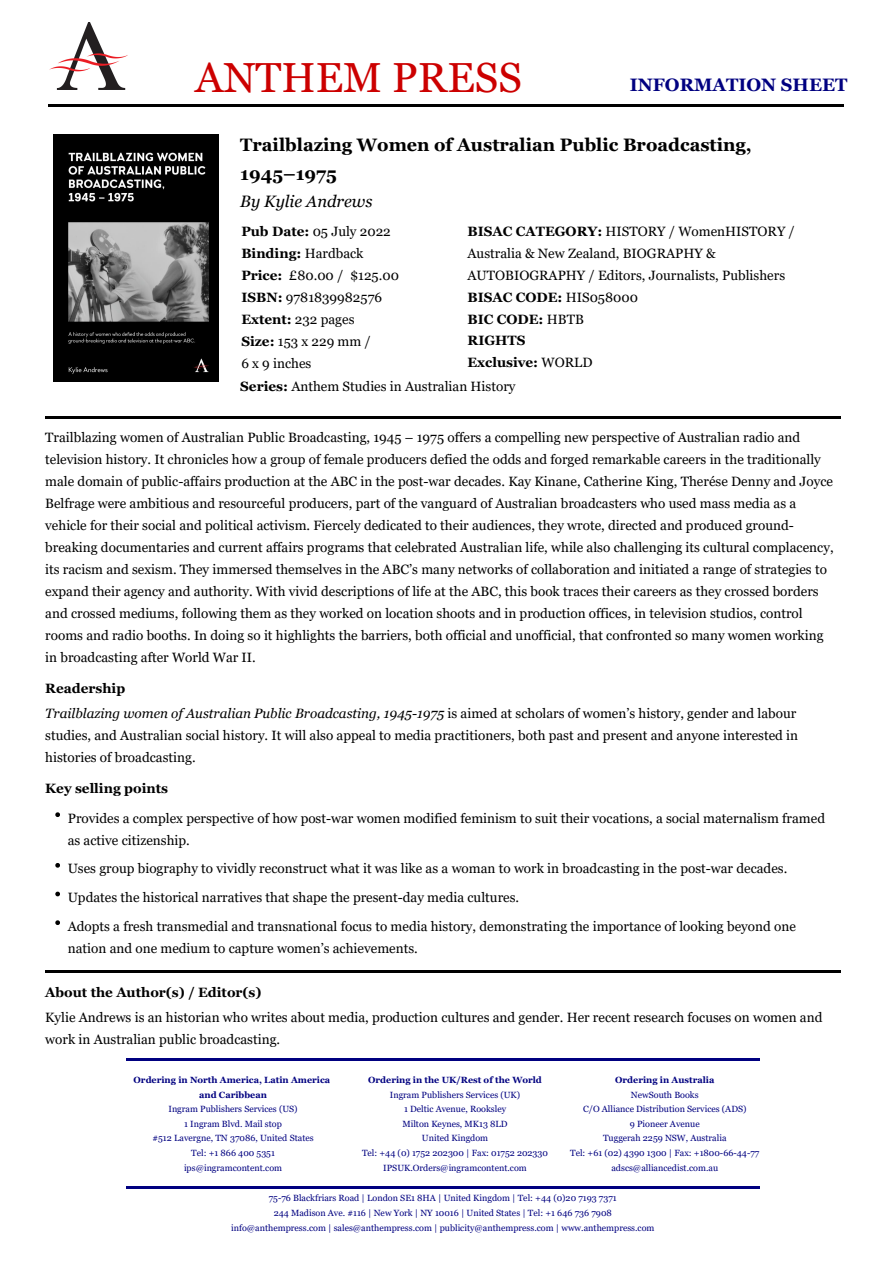
<style>
.page{position:relative;width:893px;height:1263px;background:#fff}
.page>*{position:absolute;margin:0;border:0;box-sizing:border-box;transform-origin:0 0}
.t1{font:42px "Georgia";color:#c00}
.t2{font:700 18px/29.2px "Georgia";color:#000}
.t3{font:700 18px "Georgia";color:#000080}
.t4{font:italic 16.5px "Georgia";color:#000}
.t5{font:13.5px/21.9px "Georgia";color:#000}
.t6{font:italic 13.5px/25.2px "Georgia";color:#000}
.t7{font:700 13.5px/21.9px "Georgia";color:#000}
.t8{font:9px/14.5px "Georgia";color:#000080;text-align:center}
.t9{font:700 9px/14.7px "Georgia";color:#000080;text-align:center}
.s1{font-weight:700}
.s2{font-weight:400}
.s3{font-weight:700;font-style:normal}
.s4{font-style:normal}
</style>
<div class="page">
<img style="left:54px;top:134px;width:165px;height:248px">
<hr style="left:45px;top:416px;width:795px;height:2px;background:#000">
<svg style="left:55px;top:812px;width:5px;height:5px"></svg>
<svg style="left:55px;top:863px;width:5px;height:5px"></svg>
<svg style="left:55px;top:892px;width:5px;height:4px"></svg>
<svg style="left:55px;top:920px;width:5px;height:5px"></svg>
<hr style="left:45px;top:970px;width:795px;height:3px;background:#000">
<hr style="left:126px;top:1059px;width:634px;height:2px;background:#000080">
<img style="left:49px;top:22px;width:79px;height:68px">
<hr style="left:48px;top:105px;width:795px;height:2px;background:#000">
<hr style="left:126px;top:1186px;width:634px;height:2px;background:#000080">
<h1 class="t1" style="left:195px;top:52px;width:328px">ANTHEM PRESS</h1>
<h2 class="t3" style="left:630px;top:73px;width:219px">INFORMATION SHEET</h2>
<h2 class="t2" style="left:240px;top:130px;width:513px">Trailblazing Women of Australian Public Broadcasting,<br>1945–1975</h2>
<p class="t4" style="left:240px;top:191px;width:134px">By Kylie Andrews</p>
<p class="t5" style="left:241px;top:221px;width:159px"><span class="s1">Pub Date:</span> 05 July 2022<br><span class="s1">Binding:</span> Hardback<br><span class="s1">Price:</span> £80.00 / $125.00<br><span class="s1">ISBN:</span> 9781839982576</p>
<p class="t5" style="left:468px;top:221px;width:329px"><span class="s1">BISAC CATEGORY:</span> HISTORY / WomenHISTORY / Australia &amp; New Zealand, BIOGRAPHY &amp; AUTOBIOGRAPHY / Editors, Journalists, Publishers <span class="s1">BISAC CODE:</span> HIS058000</p>
<p class="t5" style="left:241px;top:309px;width:115px"><span class="s1">Extent:</span> 232 pages</p>
<p class="t7" style="left:468px;top:308px;width:118px">BIC CODE: <span class="s2">HBTB</span></p>
<p class="t5" style="left:241px;top:331px;width:131px"><span class="s1">Size:</span> 153 x 229 mm /<br>6 x 9 inches</p>
<p class="t7" style="left:468px;top:330px;width:126px">RIGHTS<br>Exclusive: <span class="s2">WORLD</span></p>
<p class="t5" style="left:240px;top:375px;width:277px"><span class="s1">Series:</span> Anthem Studies in Australian History</p>
<p class="t5" style="left:45px;top:427px;width:790px">Trailblazing women of Australian Public Broadcasting, 1945 – 1975 offers a compelling new perspective of Australian radio and television history. It chronicles how a group of female producers defied the odds and forged remarkable careers in the traditionally male domain of public-affairs production at the ABC in the post-war decades. Kay Kinane, Catherine King, Therése Denny and Joyce Belfrage were ambitious and resourceful producers, part of the vanguard of Australian broadcasters who used mass media as a vehicle for their social and political activism. Fiercely dedicated to their audiences, they wrote, directed and produced ground&shy;breaking documentaries and current affairs programs that celebrated Australian life, while also challenging its cultural complacency, its racism and sexism. They immersed themselves in the ABC’s many networks of collaboration and initiated a range of strategies to expand their agency and authority. With vivid descriptions of life at the ABC, this book traces their careers as they crossed borders and crossed mediums, following them as they worked on location shoots and in production offices, in television studios, control rooms and radio booths. In doing so it highlights the barriers, both official and unofficial, that confronted so many women working in broadcasting after World War II.</p>
<p class="t6" style="left:45px;top:676px;width:752px"><span class="s3">Readership<br></span>Trailblazing women of Australian Public Broadcasting, 1945-1975 <span class="s4">is aimed at scholars of women’s history, gender and labour</span></p>
<p class="t5" style="left:45px;top:725px;width:754px">studies, and Australian social history. It will also appeal to media practitioners, both past and present and anyone interested in histories of broadcasting.</p>
<p class="t7" style="left:45px;top:777px;width:124px">Key selling points</p>
<p class="t5" style="left:68px;top:807px;width:759px">Provides a complex perspective of how post-war women modified feminism to suit their vocations, a social maternalism framed as active citizenship.</p>
<p class="t5" style="left:68px;top:854px;width:730px;line-height:28.7px">Uses group biography to vividly reconstruct what it was like as a woman to work in broadcasting in the post-war decades.<br>Updates the historical narratives that shape the present-day media cultures.<br>Adopts a fresh transmedial and transnational focus to media history, demonstrating the importance of looking beyond one</p>
<p class="t5" style="left:68px;top:937px;width:352px">nation and one medium to capture women’s achievements.</p>
<p class="t7" style="left:45px;top:981px;width:218px">About the Author(s) / Editor(s)</p>
<p class="t5" style="left:45px;top:1007px;width:779px">Kylie Andrews is an historian who writes about media, production cultures and gender. Her recent research focuses on women and work in Australian public broadcasting.</p>
<p class="t9" style="left:134px;top:1072px;width:198px">Ordering in North America, Latin America and Caribbean</p>
<p class="t8" style="left:152px;top:1102px;width:163px">Ingram Publishers Services (US)<br>1 Ingram Blvd. Mail stop<br>#512 Lavergne, TN 37086, United States<br>Tel: +1 866 400 5351 ips@ingramcontent.com</p>
<p class="t9" style="left:368px;top:1072px;width:175px">Ordering in the UK/Rest of the World</p>
<p class="t8" style="left:362px;top:1087px;width:188px">Ingram Publishers Services (UK)<br>1 Deltic Avenue, Rooksley<br>Milton Keynes, MK13 8LD<br>United Kingdom<br>Tel: +44 (0) 1752 202300 | Fax: 01752 202330<br>IPSUK.Orders@ingramcontent.com</p>
<p class="t9" style="left:615px;top:1072px;width:101px">Ordering in Australia</p>
<p class="t8" style="left:570px;top:1087px;width:191px">NewSouth Books<br>C/O Alliance Distribution Services (ADS)<br>9 Pioneer Avenue<br>Tuggerah 2259 NSW, Australia<br>Tel: +61 (02) 4390 1300 | Fax: +1800-66-44-77 adscs@alliancedist.com.au</p>
<p class="t8" style="left:231px;top:1191px;width:425px">75-76 Blackfriars Road | London SE1 8HA | United Kingdom | Tel: +44 (0)20 7193 7371<br>244 Madison Ave. #116 | New York | NY 10016 | United States | Tel: +1 646 736 7908 info@anthempress.com | sales@anthempress.com | publicity@anthempress.com | www.anthempress.com</p>
</div>
